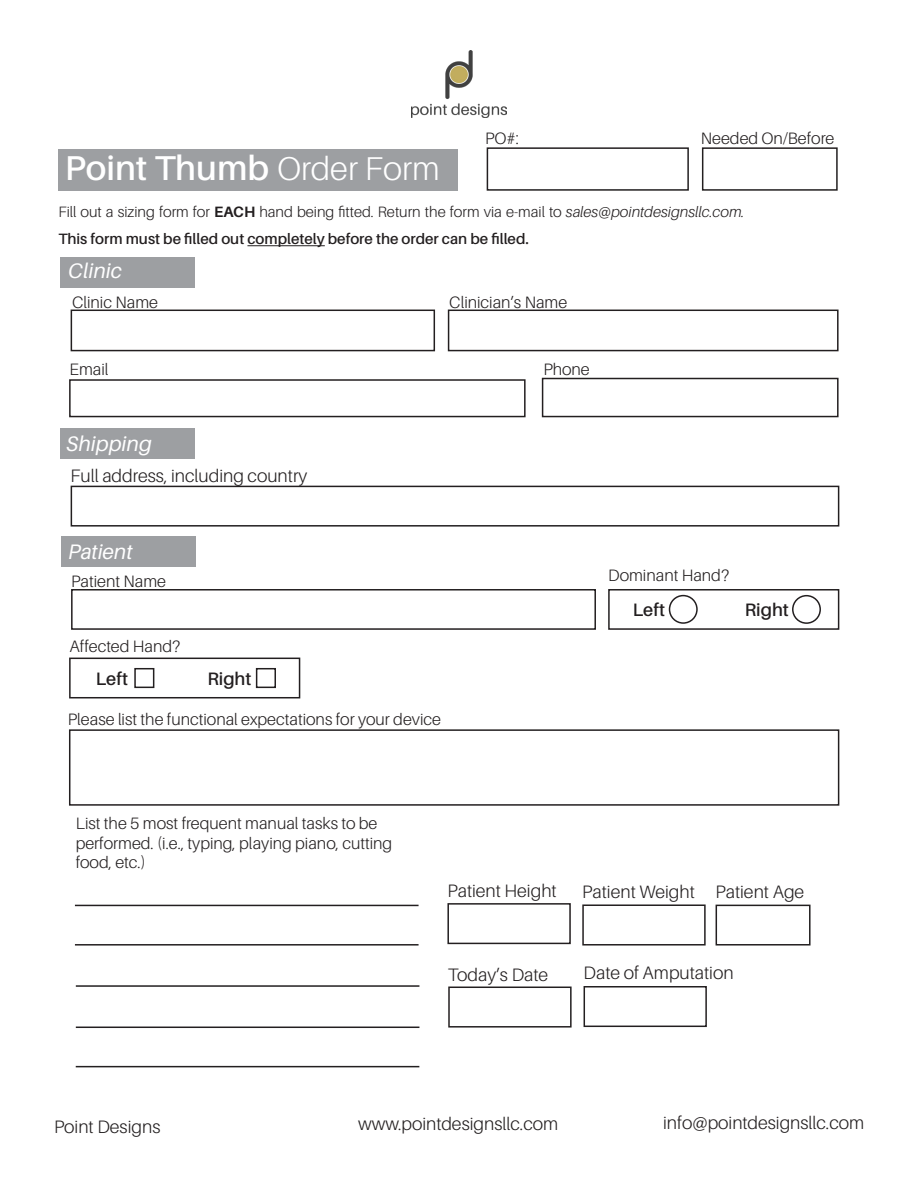
<style>
.page{position:relative;width:918px;height:1188px;background:#fff}
.page>*{position:absolute;margin:0;border:0;box-sizing:border-box;transform-origin:0 0}
.t1{font:600 34.5px "Aileron";color:#fff}
.t2{font:italic 21px "Aileron";color:#fff}
.t3{font:300 18px "Aileron";color:#231f20}
.t4{font:600 18px "Aileron";color:#231f20}
.t5{font:300 16.5px/19.8px "Aileron";color:#231f20}
.t6{font:300 15px/27px "Aileron";color:#231f20}
.s1{font-weight:300;font-size:33px}
.s2{font-weight:700}
.s3{font-style:italic}
.s4{font-weight:600}
</style>
<div class="page">
<div style="left:61px;top:536px;width:135px;height:31px;background:#9d9fa2"></div>
<div style="left:60px;top:429px;width:135px;height:30px;background:#9d9fa2"></div>
<div style="left:60px;top:257px;width:134px;height:30px;background:#9d9fa2"></div>
<div style="left:58px;top:149px;width:400px;height:42px;background:#9d9fa2"></div>
<hr style="left:247px;top:245px;width:78px;height:1px;background:#231f20">
<div style="left:71px;top:310px;width:364px;height:41px;border:2px solid #231f20"></div>
<div style="left:69px;top:379px;width:457px;height:38px;border:2px solid #231f20"></div>
<div style="left:542px;top:378px;width:297px;height:39px;border:2px solid #231f20"></div>
<div style="left:71px;top:486px;width:768px;height:41px;border:2px solid #231f20"></div>
<div style="left:487px;top:147px;width:202px;height:44px;border:2px solid #231f20"></div>
<div style="left:71px;top:589px;width:525px;height:41px;border:2px solid #231f20"></div>
<div style="left:134px;top:668px;width:20px;height:20px;border:2px solid #231f20"></div>
<div style="left:256px;top:668px;width:20px;height:20px;border:2px solid #231f20"></div>
<div style="left:69px;top:658px;width:231px;height:40px;border:2px solid #231f20"></div>
<div style="left:448px;top:310px;width:391px;height:41px;border:2px solid #231f20"></div>
<div style="left:608px;top:589px;width:231px;height:41px;border:2px solid #231f20"></div>
<div style="left:69px;top:729px;width:770px;height:77px;border:2px solid #231f20"></div>
<hr style="left:75px;top:905px;width:344px;height:1px;background:#231f20">
<hr style="left:76px;top:985px;width:343px;height:2px;background:#231f20">
<hr style="left:75px;top:944px;width:344px;height:2px;background:#231f20">
<hr style="left:76px;top:1027px;width:343px;height:1px;background:#231f20">
<hr style="left:76px;top:1066px;width:343px;height:1px;background:#231f20">
<div style="left:447px;top:903px;width:124px;height:41px;border:2px solid #231f20"></div>
<div style="left:582px;top:904px;width:124px;height:42px;border:2px solid #231f20"></div>
<div style="left:448px;top:987px;width:124px;height:41px;border:2px solid #231f20"></div>
<div style="left:716px;top:905px;width:95px;height:41px;border:2px solid #231f20"></div>
<div style="left:584px;top:986px;width:123px;height:41px;border:2px solid #231f20"></div>
<img style="left:411px;top:51px;width:96px;height:67px">
<div style="left:669px;top:595px;width:29px;height:29px;border:2px solid #231f20;border-radius:50%"></div>
<div style="left:792px;top:595px;width:29px;height:29px;border:2px solid #231f20;border-radius:50%"></div>
<div style="left:702px;top:147px;width:136px;height:44px;border:2px solid #231f20"></div>
<p class="t1" style="left:65px;top:149px;width:376px">Point Thumb <span class="s1">Order Form</span></p>
<p class="t5" style="left:485px;top:129px;width:35px">PO#:</p>
<p class="t5" style="left:701px;top:129px;width:135px">Needed On/Before</p>
<p class="t6" style="left:58px;top:199px;width:688px">Fill out a sizing form for <span class="s2">EACH</span> hand being fitted. Return the form via e-mail to <span class="s3">sales@pointdesignsllc.com.<br></span><span class="s4">This form must be filled out completely before the order can be filled.</span></p>
<p class="t2" style="left:68px;top:259px;width:55px">Clinic</p>
<p class="t5" style="left:72px;top:292px;width:87px">Clinic Name</p>
<p class="t5" style="left:449px;top:293px;width:120px">Clinician’s Name</p>
<p class="t5" style="left:70px;top:360px;width:40px">Email</p>
<p class="t5" style="left:543px;top:360px;width:48px">Phone</p>
<p class="t2" style="left:67px;top:432px;width:87px">Shipping</p>
<p class="t3" style="left:71px;top:466px;width:238px">Full address, including country</p>
<p class="t2" style="left:68px;top:540px;width:66px">Patient</p>
<p class="t5" style="left:71px;top:572px;width:97px">Patient Name</p>
<p class="t5" style="left:70px;top:636px;width:112px">Affected Hand?</p>
<p class="t4" style="left:96px;top:668px;width:34px">Left</p>
<p class="t4" style="left:207px;top:668px;width:46px">Right</p>
<p class="t5" style="left:68px;top:709px;width:375px">Please list the functional expectations for your device</p>
<p class="t5" style="left:608px;top:566px;width:123px">Dominant Hand?</p>
<p class="t4" style="left:633px;top:600px;width:34px">Left</p>
<p class="t4" style="left:745px;top:600px;width:46px">Right</p>
<p class="t5" style="left:76px;top:813px;width:318px">List the 5 most frequent manual tasks to be performed. (i.e., typing, playing piano, cutting food, etc.)</p>
<p class="t3" style="left:447px;top:881px;width:111px">Patient Height</p>
<p class="t3" style="left:582px;top:882px;width:114px">Patient Weight</p>
<p class="t3" style="left:716px;top:882px;width:90px">Patient Age</p>
<p class="t3" style="left:448px;top:965px;width:102px">Today’s Date</p>
<p class="t3" style="left:584px;top:963px;width:152px">Date of Amputation</p>
<p class="t3" style="left:54px;top:1117px;width:108px">Point Designs</p>
<p class="t3" style="left:358px;top:1114px;width:202px">www.pointdesignsllc.com</p>
<p class="t3" style="left:663px;top:1113px;width:203px">info@pointdesignsllc.com</p>
</div>
